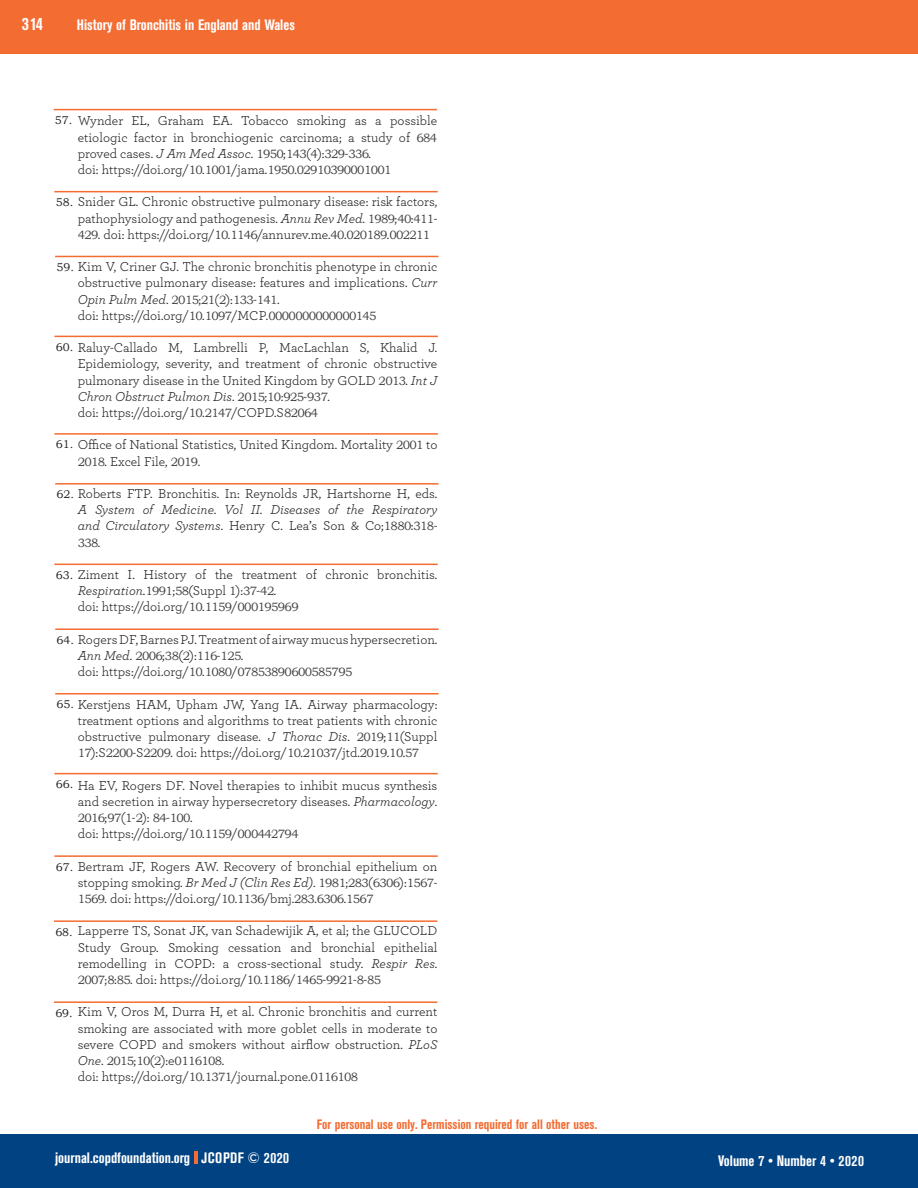
<style>
.page{position:relative;width:918px;height:1188px;background:#fff}
.page>*{position:absolute;margin:0;border:0;box-sizing:border-box;transform-origin:0 0}
.t1{font:700 condensed 18px "Akzidenz Grotesk BE";color:#fff}
.t2{font:700 condensed 15px "Akzidenz Grotesk BE";color:#fff}
.t3{font:13.5px/16.2px "Breathe";color:#231f20}
.t4{font:italic 13.5px/16.2px "Breathe";color:#231f20}
.t5{font:700 condensed 13.5px "Akzidenz Grotesk BE";color:#f36c32}
.t6{font:12px/16.2px "Bookman Old Style";letter-spacing:-.06em;color:#414142}
.t7{font:11.25px "Bookman Old Style";color:#231f20}
.s1{font-family:"Bookman Old Style";font-size:12px;color:#414142}
.s2{font-style:italic}
.s3{font-family:"Breathe";font-style:italic;font-size:13.5px;color:#231f20}
.s4{font-family:"Breathe";font-size:13.5px;color:#231f20}
.s5{font-style:normal}
.s6{font-family:"Bookman Old Style";font-style:normal;font-size:12px;color:#414142}
</style>
<div class="page">
<div style="left:0;top:1134px;width:918px;height:54px;background:#004282"></div>
<div style="left:0;top:0;width:918px;height:54px;background:#f36c32"></div>
<svg style="left:194px;top:1152px;width:3px;height:12px"></svg>
<hr style="left:54px;top:109px;width:383px;height:1px;background:#f36c32">
<hr style="left:54px;top:191px;width:384px;height:1px;background:#f36c32">
<hr style="left:54px;top:336px;width:384px;height:1px;background:#f36c32">
<hr style="left:55px;top:256px;width:384px;height:1px;background:#f36c32">
<hr style="left:54px;top:433px;width:384px;height:2px;background:#f36c32">
<hr style="left:55px;top:628px;width:384px;height:2px;background:#f36c32">
<hr style="left:55px;top:483px;width:384px;height:2px;background:#f36c32">
<hr style="left:54px;top:564px;width:384px;height:1px;background:#f36c32">
<hr style="left:55px;top:693px;width:384px;height:1px;background:#f36c32">
<hr style="left:54px;top:773px;width:384px;height:1px;background:#f36c32">
<hr style="left:54px;top:855px;width:384px;height:2px;background:#f36c32">
<hr style="left:54px;top:920px;width:383px;height:2px;background:#f36c32">
<hr style="left:54px;top:1001px;width:383px;height:2px;background:#f36c32">
<h1 class="t1" style="left:22px;top:13px;width:23px">314</h1>
<p class="t2" style="left:77px;top:16px;width:220px">History of Bronchitis in England and Wales</p>
<p class="t3" style="left:78px;top:112px;width:361px">Wynder EL, Graham EA. Tobacco smoking as a possible etiologic factor in bronchiogenic carcinoma; a study of <span class="s1">684 </span>proved cases. <span class="s2">J Am Med Assoc</span>. <span class="s1">1950</span>;<span class="s1">143</span>(<span class="s1">4</span>):<span class="s1">329</span>-<span class="s1">336</span>.<br>doi: https://doi.org/<span class="s1">10</span>.<span class="s1">1001</span>/jama.<span class="s1">1950</span>.<span class="s1">02910390001001</span></p>
<p class="t3" style="left:78px;top:193px;width:361px;text-align:justify">Snider GL. Chronic obstructive pulmonary disease: risk factors, pathophysiology and pathogenesis. <span class="s2">Annu Rev Med</span>. <span class="s1">1989</span>;<span class="s1">40</span>:<span class="s1">411</span>- <span class="s1">429</span>. doi: https://doi.org/<span class="s1">10</span>.<span class="s1">1146</span>/annurev.me.<span class="s1">40</span>.<span class="s1">020189</span>.<span class="s1">002211</span></p>
<p class="t3" style="left:78px;top:258px;width:361px">Kim V, Criner GJ. The chronic bronchitis phenotype in chronic obstructive pulmonary disease: features and implications. <span class="s2">Curr</span></p>
<p class="t6" style="left:78px;top:292px;width:203px"><span class="s3">Opin Pulm Med</span><span class="s4">.</span> 2015<span class="s4">;</span>21<span class="s4">(</span>2<span class="s4">):</span>133<span class="s4">-</span>141<span class="s4">.</span></p>
<p class="t3" style="left:78px;top:307px;width:300px">doi: https://doi.org/<span class="s1">10</span>.<span class="s1">1097</span>/MCP.<span class="s1">0000000000000145</span></p>
<p class="t3" style="left:78px;top:339px;width:361px">Raluy-Callado M, Lambrelli P, MacLachlan S, Khalid J.<br>Epidemiology, severity, and treatment of chronic obstructive pulmonary disease in the United Kingdom by GOLD <span class="s1">2013</span>. <span class="s2">Int J Chron Obstruct Pulmon Dis</span>. <span class="s1">2015</span>;<span class="s1">10</span>:<span class="s1">925</span>-<span class="s1">937</span>.<br>doi: https://doi.org/<span class="s1">10</span>.<span class="s1">2147</span>/COPD.S<span class="s1">82064</span></p>
<p class="t3" style="left:78px;top:436px;width:361px">Office of National Statistics, United Kingdom. Mortality <span class="s1">2001</span> to<br><span class="s1">2018</span>. Excel File, <span class="s1">2019</span>.</p>
<p class="t3" style="left:78px;top:485px;width:361px">Roberts FTP. Bronchitis. In: Reynolds JR, Hartshorne H, eds.</p>
<p class="t4" style="left:78px;top:501px;width:361px">A System of Medicine. Vol II. Diseases of the Respiratory and Circulatory Systems<span class="s5">. Henry C. Lea’s Son &amp; Co;</span><span class="s6">1880</span><span class="s5">:</span><span class="s6">318</span><span class="s5">-</span></p>
<p class="t6" style="left:78px;top:535px;width:24px">338<span class="s4">.</span></p>
<p class="t3" style="left:78px;top:566px;width:361px">Ziment I. History of the treatment of chronic bronchitis.<br><span class="s2">Respiration</span>.<span class="s1">1991</span>;<span class="s1">58</span>(Suppl <span class="s1">1</span>):<span class="s1">37</span>-<span class="s1">42</span>.<br>doi: https://doi.org/<span class="s1">10</span>.<span class="s1">1159</span>/<span class="s1">000195969</span></p>
<p class="t3" style="left:78px;top:631px;width:361px">Rogers DF, Barnes PJ. Treatment of airway mucus hypersecretion.</p>
<p class="t6" style="left:78px;top:648px;width:276px"><span class="s3">Ann Med</span><span class="s4">.</span> 2006<span class="s4">;</span>38<span class="s4">(</span>2<span class="s4">):</span>116<span class="s4">-</span>125<span class="s4">.<br>doi: https://doi.org/</span>10<span class="s4">.</span>1080<span class="s4">/</span>07853890600585795</p>
<p class="t3" style="left:78px;top:695px;width:361px;text-align:justify">Kerstjens HAM, Upham JW, Yang IA. Airway pharmacology: treatment options and algorithms to treat patients with chronic obstructive pulmonary disease. <span class="s2">J Thorac Dis</span>. <span class="s1">2019</span>;<span class="s1">11</span>(Suppl <span class="s1">17</span>):S<span class="s1">2200</span>-S<span class="s1">2209</span>. doi: https://doi.org/<span class="s1">10</span>.<span class="s1">21037</span>/jtd.<span class="s1">2019</span>.<span class="s1">10</span>.<span class="s1">57</span></p>
<p class="t3" style="left:78px;top:776px;width:361px">Ha EV, Rogers DF. Novel therapies to inhibit mucus synthesis and secretion in airway hypersecretory diseases. <span class="s2">Pharmacology</span>.</p>
<p class="t6" style="left:78px;top:810px;width:116px">2016<span class="s4">;</span>97<span class="s4">(</span>1<span class="s4">-</span>2<span class="s4">):</span> 84<span class="s4">-</span>100<span class="s4">.</span></p>
<p class="t3" style="left:78px;top:825px;width:223px">doi: https://doi.org/<span class="s1">10</span>.<span class="s1">1159</span>/<span class="s1">000442794</span></p>
<p class="t3" style="left:78px;top:857px;width:361px;text-align:justify">Bertram JF, Rogers AW. Recovery of bronchial epithelium on stopping smoking. <span class="s2">Br Med J (Clin Res Ed)</span>. <span class="s1">1981</span>;<span class="s1">283</span>(<span class="s1">6306</span>):<span class="s1">1567</span>- <span class="s1">1569</span>. doi: https://doi.org/<span class="s1">10</span>.<span class="s1">1136</span>/bmj.<span class="s1">283</span>.<span class="s1">6306</span>.<span class="s1">1567</span></p>
<p class="t3" style="left:78px;top:922px;width:361px;text-align:justify">Lapperre TS, Sonat JK, van Schadewijik A, et al; the GLUCOLD Study Group. Smoking cessation and bronchial epithelial remodelling in COPD: a cross-sectional study. <span class="s2">Respir Res</span>.<br><span class="s1">2007</span>;<span class="s1">8</span>:<span class="s1">85</span>. doi: https://doi.org/<span class="s1">10</span>.<span class="s1">1186</span>/<span class="s1">1465</span>-<span class="s1">9921</span>-<span class="s1">8</span>-<span class="s1">85</span></p>
<p class="t3" style="left:78px;top:1003px;width:361px;text-align:justify">Kim V, Oros M, Durra H, et al. Chronic bronchitis and current smoking are associated with more goblet cells in moderate to severe COPD and smokers without airflow obstruction. <span class="s2">PLoS</span></p>
<p class="t6" style="left:78px;top:1053px;width:148px"><span class="s3">One</span><span class="s4">.</span> 2015<span class="s4">;</span>10<span class="s4">(</span>2<span class="s4">):e</span>0116108<span class="s4">.</span></p>
<p class="t3" style="left:78px;top:1068px;width:282px">doi: https://doi.org/<span class="s1">10</span>.<span class="s1">1371</span>/journal.pone.<span class="s1">0116108</span></p>
<p class="t7" style="left:55px;top:113px;width:19px">57.</p>
<p class="t7" style="left:56px;top:195px;width:19px">58.</p>
<p class="t7" style="left:56px;top:260px;width:19px">59.</p>
<p class="t7" style="left:56px;top:340px;width:19px">60.</p>
<p class="t7" style="left:56px;top:437px;width:19px">61.</p>
<p class="t7" style="left:57px;top:487px;width:19px">62.</p>
<p class="t7" style="left:56px;top:568px;width:19px">63.</p>
<p class="t7" style="left:57px;top:632px;width:19px">64.</p>
<p class="t7" style="left:57px;top:697px;width:19px">65.</p>
<p class="t7" style="left:56px;top:777px;width:19px">66.</p>
<p class="t7" style="left:56px;top:859px;width:19px">67.</p>
<p class="t7" style="left:55px;top:924px;width:19px">68.</p>
<p class="t7" style="left:55px;top:1005px;width:19px">69.</p>
<p class="t5" style="left:317px;top:1117px;width:282px">For personal use only. Permission required for all other uses.</p>
<p class="t2" style="left:55px;top:1149px;width:236px">journal.copdfoundation.org JCOPDF © 2020</p>
<p class="t2" style="left:718px;top:1152px;width:147px">Volume 7 • Number 4 • 2020</p>
</div>
